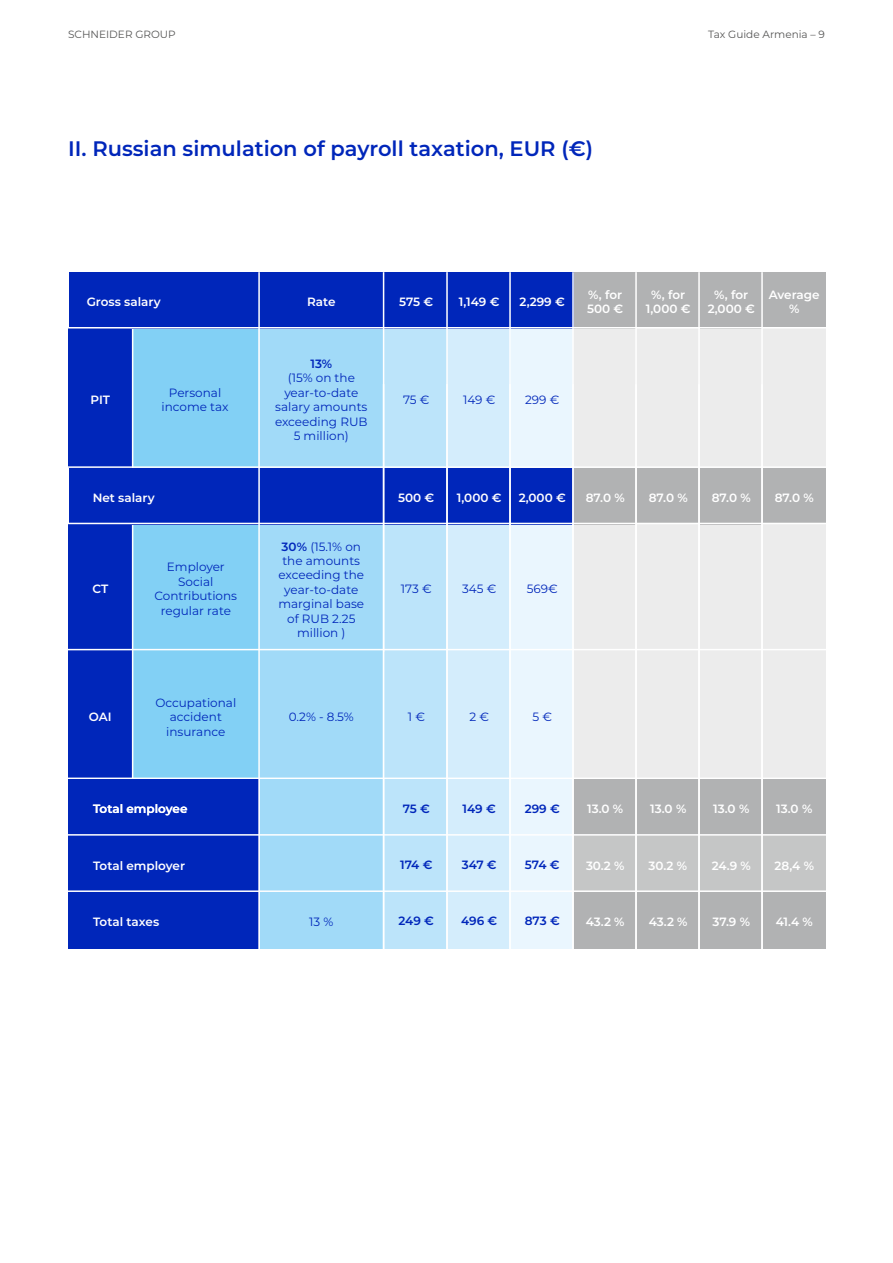
<style>
.page{position:relative;width:893px;height:1263px;background:#fff}
.page>*{position:absolute;margin:0;border:0;box-sizing:border-box;transform-origin:0 0}
.t1{font:600 21px "Montserrat";color:#0026ba}
.t2{font:12px/14.4px "Montserrat";color:#0026ba;text-align:center}
.t3{font:600 12px/14.4px "Montserrat";color:#fff;text-align:center}
.t4{font:600 12px "Montserrat";letter-spacing:-.005em;color:#0026ba}
.t5{font:10.5px "Montserrat";color:#565655}
.s1{font-weight:600}
</style>
<div class="page">
<div style="left:385px;top:651px;width:63px;height:128px;background:#bce4fa"></div>
<div style="left:69px;top:328px;width:63px;height:140px;background:#0026ba"></div>
<div style="left:69px;top:524px;width:63px;height:128px;background:#0026ba"></div>
<div style="left:69px;top:652px;width:63px;height:127px;background:#0026ba"></div>
<div style="left:132px;top:328px;width:126px;height:140px;background:#82d0f5"></div>
<div style="left:132px;top:524px;width:128px;height:126px;background:#82d0f5"></div>
<div style="left:132px;top:650px;width:128px;height:129px;background:#82d0f5"></div>
<div style="left:258px;top:328px;width:126px;height:140px;background:#a1daf8"></div>
<div style="left:260px;top:524px;width:124px;height:128px;background:#a1daf8"></div>
<div style="left:260px;top:652px;width:124px;height:127px;background:#a1daf8"></div>
<div style="left:385px;top:328px;width:63px;height:140px;background:#bce4fa"></div>
<div style="left:385px;top:524px;width:63px;height:128px;background:#bce4fa"></div>
<div style="left:511px;top:328px;width:63px;height:140px;background:#eaf6fe"></div>
<div style="left:511px;top:524px;width:63px;height:128px;background:#eaf6fe"></div>
<div style="left:511px;top:652px;width:63px;height:127px;background:#eaf6fe"></div>
<div style="left:700px;top:328px;width:63px;height:140px;background:#ececec"></div>
<div style="left:700px;top:524px;width:63px;height:128px;background:#ececec"></div>
<div style="left:700px;top:652px;width:63px;height:127px;background:#ececec"></div>
<div style="left:448px;top:328px;width:63px;height:140px;background:#d4edfc"></div>
<div style="left:448px;top:524px;width:63px;height:128px;background:#d4edfc"></div>
<div style="left:448px;top:652px;width:63px;height:127px;background:#d4edfc"></div>
<div style="left:574px;top:328px;width:63px;height:140px;background:#ececec"></div>
<div style="left:574px;top:524px;width:63px;height:128px;background:#ececec"></div>
<div style="left:574px;top:652px;width:63px;height:127px;background:#ececec"></div>
<div style="left:574px;top:272px;width:252px;height:56px;background:#b1b2b3"></div>
<div style="left:574px;top:468px;width:252px;height:56px;background:#b1b2b3"></div>
<div style="left:763px;top:328px;width:63px;height:140px;background:#ececec"></div>
<div style="left:763px;top:524px;width:63px;height:128px;background:#ececec"></div>
<div style="left:763px;top:652px;width:63px;height:127px;background:#ececec"></div>
<div style="left:637px;top:328px;width:63px;height:140px;background:#ececec"></div>
<div style="left:637px;top:524px;width:63px;height:128px;background:#ececec"></div>
<div style="left:637px;top:652px;width:63px;height:127px;background:#ececec"></div>
<hr style="left:57px;top:649px;width:804px;height:1px;background:#fff">
<hr style="left:57px;top:466px;width:804px;height:2px;background:#fff">
<hr style="left:132px;top:300px;width:1px;height:491px;background:#fff">
<div style="left:69px;top:272px;width:505px;height:56px;background:#0026ba"></div>
<div style="left:69px;top:468px;width:505px;height:56px;background:#0026ba"></div>
<hr style="left:57px;top:777px;width:804px;height:2px;background:#fff">
<div style="left:260px;top:779px;width:124px;height:57px;background:#a1daf8"></div>
<div style="left:260px;top:836px;width:124px;height:56px;background:#a1daf8"></div>
<div style="left:260px;top:892px;width:124px;height:56px;background:#a1daf8"></div>
<div style="left:385px;top:779px;width:63px;height:57px;background:#bce4fa"></div>
<div style="left:385px;top:836px;width:63px;height:56px;background:#bce4fa"></div>
<div style="left:385px;top:892px;width:63px;height:56px;background:#bce4fa"></div>
<div style="left:511px;top:779px;width:63px;height:57px;background:#eaf6fe"></div>
<div style="left:511px;top:836px;width:63px;height:56px;background:#eaf6fe"></div>
<div style="left:511px;top:892px;width:63px;height:56px;background:#eaf6fe"></div>
<div style="left:700px;top:779px;width:63px;height:57px;background:#b1b2b3"></div>
<div style="left:700px;top:836px;width:63px;height:56px;background:#c5c6c6"></div>
<div style="left:700px;top:892px;width:63px;height:56px;background:#b1b2b3"></div>
<div style="left:448px;top:779px;width:63px;height:57px;background:#d4edfc"></div>
<div style="left:448px;top:836px;width:63px;height:56px;background:#d4edfc"></div>
<div style="left:448px;top:892px;width:63px;height:56px;background:#d4edfc"></div>
<div style="left:574px;top:779px;width:63px;height:57px;background:#b1b2b3"></div>
<div style="left:574px;top:836px;width:63px;height:56px;background:#c5c6c6"></div>
<div style="left:574px;top:892px;width:63px;height:56px;background:#b1b2b3"></div>
<div style="left:763px;top:779px;width:63px;height:57px;background:#b1b2b3"></div>
<div style="left:763px;top:836px;width:63px;height:56px;background:#c5c6c6"></div>
<div style="left:763px;top:892px;width:63px;height:56px;background:#b1b2b3"></div>
<div style="left:637px;top:779px;width:63px;height:57px;background:#b1b2b3"></div>
<div style="left:637px;top:836px;width:63px;height:56px;background:#c5c6c6"></div>
<div style="left:637px;top:892px;width:63px;height:56px;background:#b1b2b3"></div>
<div style="left:69px;top:779px;width:190px;height:57px;background:#0026ba"></div>
<div style="left:69px;top:836px;width:190px;height:56px;background:#0026ba"></div>
<div style="left:69px;top:892px;width:190px;height:56px;background:#0026ba"></div>
<hr style="left:57px;top:834px;width:804px;height:2px;background:#fff">
<hr style="left:57px;top:890px;width:804px;height:2px;background:#fff">
<hr style="left:57px;top:523px;width:804px;height:1px;background:#fff">
<hr style="left:635px;top:272px;width:2px;height:679px;background:#fff">
<hr style="left:698px;top:272px;width:2px;height:679px;background:#fff">
<hr style="left:761px;top:272px;width:2px;height:679px;background:#fff">
<hr style="left:572px;top:272px;width:2px;height:679px;background:#fff">
<hr style="left:383px;top:272px;width:1px;height:679px;background:#fff">
<hr style="left:446px;top:272px;width:2px;height:679px;background:#fff">
<hr style="left:509px;top:272px;width:2px;height:679px;background:#fff">
<hr style="left:258px;top:272px;width:2px;height:682px;background:#fff">
<hr style="left:57px;top:327px;width:804px;height:1px;background:#fff">
<p class="t5" style="left:68px;top:27px;width:109px">SCHNEIDER GROUP</p>
<p class="t5" style="left:708px;top:27px;width:118px">Tax Guide Armenia – 9</p>
<h1 class="t1" style="left:68px;top:134px;width:527px">II. Russian simulation of payroll taxation, EUR (€)</h1>
<p class="t3" style="left:87px;top:294px;width:75px">Gross salary</p>
<p class="t3" style="left:307px;top:294px;width:30px">Rate</p>
<p class="t3" style="left:399px;top:294px;width:36px">575 €</p>
<p class="t3" style="left:459px;top:294px;width:42px">1,149 €</p>
<p class="t3" style="left:520px;top:294px;width:47px">2,299 €</p>
<p class="t3" style="left:91px;top:392px;width:21px">PIT</p>
<p class="t2" style="left:162px;top:385px;width:69px">Personal income tax</p>
<p class="t4" style="left:310px;top:355px;width:23px">13%</p>
<p class="t2" style="left:275px;top:370px;width:94px">(15% on the year-to-date salary amounts exceeding RUB<br>5 million)</p>
<p class="t2" style="left:403px;top:392px;width:28px">75 €</p>
<p class="t2" style="left:463px;top:392px;width:34px">149 €</p>
<p class="t2" style="left:525px;top:392px;width:36px">299 €</p>
<p class="t3" style="left:587px;top:287px;width:38px;text-align:left">%, for<br>500 €</p>
<p class="t3" style="left:646px;top:287px;width:46px">%, for<br>1,000 €</p>
<p class="t3" style="left:708px;top:287px;width:49px">%, for<br>2,000 €</p>
<p class="t3" style="left:769px;top:287px;width:52px">Average %</p>
<p class="t3" style="left:93px;top:490px;width:63px">Net salary</p>
<p class="t3" style="left:398px;top:490px;width:38px">500 €</p>
<p class="t3" style="left:457px;top:490px;width:46px">1,000 €</p>
<p class="t3" style="left:519px;top:490px;width:49px">2,000 €</p>
<p class="t3" style="left:92px;top:581px;width:17px">CT</p>
<p class="t2" style="left:155px;top:560px;width:84px">Employer<br>Social<br>Contributions regular rate</p>
<p class="t2" style="left:278px;top:539px;width:87px"><span class="s1">30%</span> (15.1% on the amounts exceeding the year-to-date marginal base of RUB 2.25 million )</p>
<p class="t2" style="left:401px;top:581px;width:32px">173 €</p>
<p class="t2" style="left:462px;top:581px;width:36px">345 €</p>
<p class="t2" style="left:527px;top:581px;width:33px">569€</p>
<p class="t3" style="left:586px;top:490px;width:41px">87.0 %</p>
<p class="t3" style="left:649px;top:490px;width:41px">87.0 %</p>
<p class="t3" style="left:712px;top:490px;width:41px">87.0 %</p>
<p class="t3" style="left:775px;top:490px;width:41px">87.0 %</p>
<p class="t3" style="left:89px;top:709px;width:24px">OAI</p>
<p class="t2" style="left:155px;top:695px;width:82px">Occupational accident insurance</p>
<p class="t2" style="left:289px;top:709px;width:67px">0.2% - 8.5%</p>
<p class="t2" style="left:408px;top:709px;width:19px">1 €</p>
<p class="t2" style="left:469px;top:709px;width:21px">2 €</p>
<p class="t2" style="left:532px;top:709px;width:21px">5 €</p>
<p class="t3" style="left:93px;top:801px;width:96px">Total employee</p>
<p class="t4" style="left:403px;top:800px;width:29px">75 €</p>
<p class="t4" style="left:463px;top:800px;width:35px">149 €</p>
<p class="t4" style="left:525px;top:800px;width:37px">299 €</p>
<p class="t3" style="left:587px;top:801px;width:38px">13.0 %</p>
<p class="t3" style="left:650px;top:801px;width:38px">13.0 %</p>
<p class="t3" style="left:713px;top:801px;width:38px">13.0 %</p>
<p class="t3" style="left:776px;top:801px;width:38px">13.0 %</p>
<p class="t3" style="left:93px;top:857px;width:94px">Total employer</p>
<p class="t4" style="left:400px;top:856px;width:34px">174 €</p>
<p class="t4" style="left:462px;top:856px;width:36px">347 €</p>
<p class="t4" style="left:525px;top:856px;width:36px">574 €</p>
<p class="t3" style="left:586px;top:857px;width:40px">30.2 %</p>
<p class="t3" style="left:648px;top:857px;width:40px">30.2 %</p>
<p class="t3" style="left:712px;top:857px;width:41px">24.9 %</p>
<p class="t3" style="left:774px;top:857px;width:41px">28,4 %</p>
<p class="t3" style="left:93px;top:914px;width:68px">Total taxes</p>
<p class="t2" style="left:309px;top:914px;width:26px">13 %</p>
<p class="t4" style="left:398px;top:912px;width:37px">249 €</p>
<p class="t4" style="left:461px;top:912px;width:38px">496 €</p>
<p class="t4" style="left:525px;top:912px;width:37px">873 €</p>
<p class="t3" style="left:586px;top:914px;width:40px">43.2 %</p>
<p class="t3" style="left:649px;top:914px;width:40px">43.2 %</p>
<p class="t3" style="left:712px;top:914px;width:39px">37.9 %</p>
<p class="t3" style="left:776px;top:914px;width:39px">41.4 %</p>
</div>
